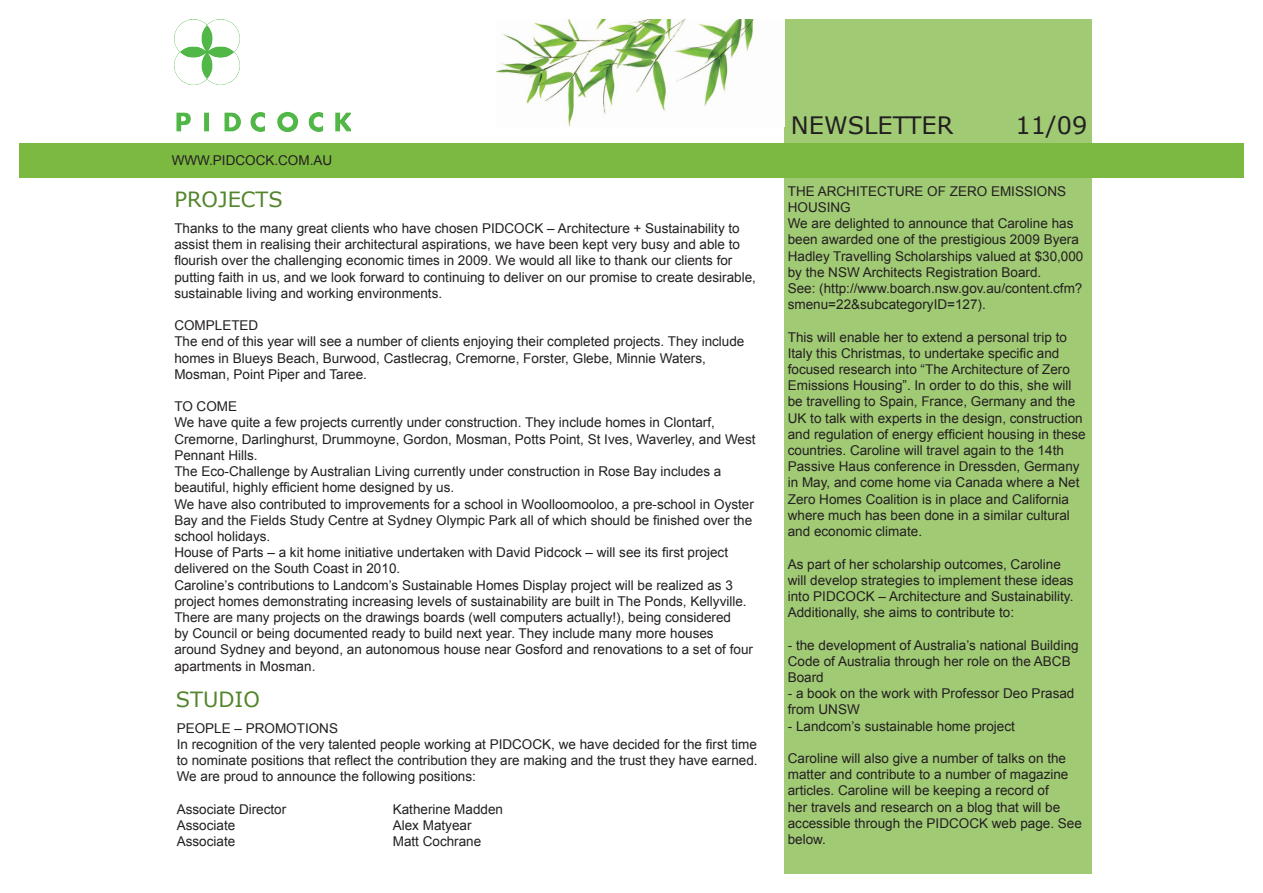
<style>
.page{position:relative;width:1263px;height:893px;background:#fff}
.page>*{position:absolute;margin:0;border:0;box-sizing:border-box;transform-origin:0 0}
.t1{font:24px "Verdana";color:#231f20}
.t2{font:21px "Verdana";color:#53852c}
.t3{font:13.5px/16.2px "Arial";color:#231f20}
</style>
<div class="page">
<img style="left:174px;top:19px;width:176px;height:112px">
<div style="left:784px;top:20px;width:308px;height:854px;background:#a1ca75"></div>
<div style="left:19px;top:144px;width:1225px;height:34px;background:#7cb941"></div>
<img style="left:497px;top:19px;width:257px;height:108px">
<p class="t3" style="left:172px;top:152px;width:162px">WWW.PIDCOCK.COM.AU</p>
<p class="t2" style="left:174px;top:186px;width:110px">PROJECTS</p>
<p class="t3" style="left:174px;top:220px;width:583px">Thanks to the many great clients who have chosen PIDCOCK – Architecture + Sustainability to assist them in realising their architectural aspirations, we have been kept very busy and able to flourish over the challenging economic times in 2009. We would all like to thank our clients for putting faith in us, and we look forward to continuing to deliver on our promise to create desirable, sustainable living and working environments.</p>
<p class="t3" style="left:174px;top:317px;width:86px">COMPLETED</p>
<p class="t3" style="left:174px;top:334px;width:572px">The end of this year will see a number of clients enjoying their completed projects. They include homes in Blueys Beach, Burwood, Castlecrag, Cremorne, Forster, Glebe, Minnie Waters,<br>Mosman, Point Piper and Taree.</p>
<p class="t3" style="left:174px;top:398px;width:64px">TO COME</p>
<p class="t3" style="left:174px;top:415px;width:583px">We have quite a few projects currently under construction. They include homes in Clontarf,<br>Cremorne, Darlinghurst, Drummoyne, Gordon, Mosman, Potts Point, St Ives, Waverley, and West<br>Pennant Hills.</p>
<p class="t3" style="left:174px;top:463px;width:548px">The Eco-Challenge by Australian Living currently under construction in Rose Bay includes a beautiful, highly efficient home designed by us.</p>
<p class="t3" style="left:174px;top:496px;width:581px">We have also contributed to improvements for a school in Woolloomooloo, a pre-school in Oyster<br>Bay and the Fields Study Centre at Sydney Olympic Park all of which should be finished over the school holidays.</p>
<p class="t3" style="left:174px;top:544px;width:555px">House of Parts – a kit home initiative undertaken with David Pidcock – will see its first project delivered on the South Coast in 2010.</p>
<p class="t3" style="left:174px;top:577px;width:574px">Caroline’s contributions to Landcom’s Sustainable Homes Display project will be realized as 3 project homes demonstrating increasing levels of sustainability are built in The Ponds, Kellyville.</p>
<p class="t3" style="left:174px;top:609px;width:580px">There are many projects on the drawings boards (well computers actually!), being considered<br>by Council or being documented ready to build next year. They include many more houses around Sydney and beyond, an autonomous house near Gosford and renovations to a set of four apartments in Mosman.</p>
<p class="t2" style="left:176px;top:686px;width:86px">STUDIO</p>
<p class="t3" style="left:177px;top:720px;width:163px">PEOPLE – PROMOTIONS</p>
<p class="t3" style="left:177px;top:736px;width:582px;text-align:justify">In recognition of the very talented people working at PIDCOCK, we have decided for the first time to nominate positions that reflect the contribution they are making and the trust they have earned.<br>We are proud to announce the following positions:</p>
<p class="t3" style="left:177px;top:801px;width:111px">Associate Director</p>
<p class="t3" style="left:393px;top:801px;width:112px">Katherine Madden</p>
<p class="t3" style="left:177px;top:817px;width:60px">Associate</p>
<p class="t3" style="left:393px;top:817px;width:80px">Alex Matyear</p>
<p class="t3" style="left:177px;top:833px;width:60px">Associate</p>
<p class="t3" style="left:393px;top:833px;width:90px">Matt Cochrane</p>
<p class="t1" style="left:791px;top:110px;width:164px">NEWSLETTER</p>
<p class="t1" style="left:1015px;top:110px;width:73px">11/09</p>
<p class="t3" style="left:788px;top:183px;width:280px">THE ARCHITECTURE OF ZERO EMISSIONS<br>HOUSING</p>
<p class="t3" style="left:788px;top:215px;width:297px">We are delighted to announce that Caroline has been awarded one of the prestigious 2009 Byera Hadley Travelling Scholarships valued at $30,000 by the NSW Architects Registration Board.</p>
<p class="t3" style="left:788px;top:280px;width:296px">See: (http://www.boarch.nsw.gov.au/content.cfm? smenu=22&amp;subcategoryID=127).</p>
<p class="t3" style="left:788px;top:329px;width:299px">This will enable her to extend a personal trip to Italy this Christmas, to undertake specific and focused research into “The Architecture of Zero Emissions Housing”. In order to do this, she will be travelling to Spain, France, Germany and the UK to talk with experts in the design, construction and regulation of energy efficient housing in these countries. Caroline will travel again to the 14th Passive Haus conference in Dressden, Germany in May, and come home via Canada where a Net Zero Homes Coalition is in place and California where much has been done in a similar cultural and economic climate.</p>
<p class="t3" style="left:788px;top:556px;width:287px">As part of her scholarship outcomes, Caroline will develop strategies to implement these ideas into PIDCOCK – Architecture and Sustainability.<br>Additionally, she aims to contribute to:</p>
<p class="t3" style="left:788px;top:637px;width:292px">- the development of Australia’s national Building<br>Code of Australia through her role on the ABCB<br>Board</p>
<p class="t3" style="left:788px;top:685px;width:288px">- a book on the work with Professor Deo Prasad from UNSW</p>
<p class="t3" style="left:788px;top:718px;width:229px">- Landcom’s sustainable home project</p>
<p class="t3" style="left:788px;top:750px;width:296px">Caroline will also give a number of talks on the matter and contribute to a number of magazine articles. Caroline will be keeping a record of<br>her travels and research on a blog that will be accessible through the PIDCOCK web page. See below.</p>
</div>
